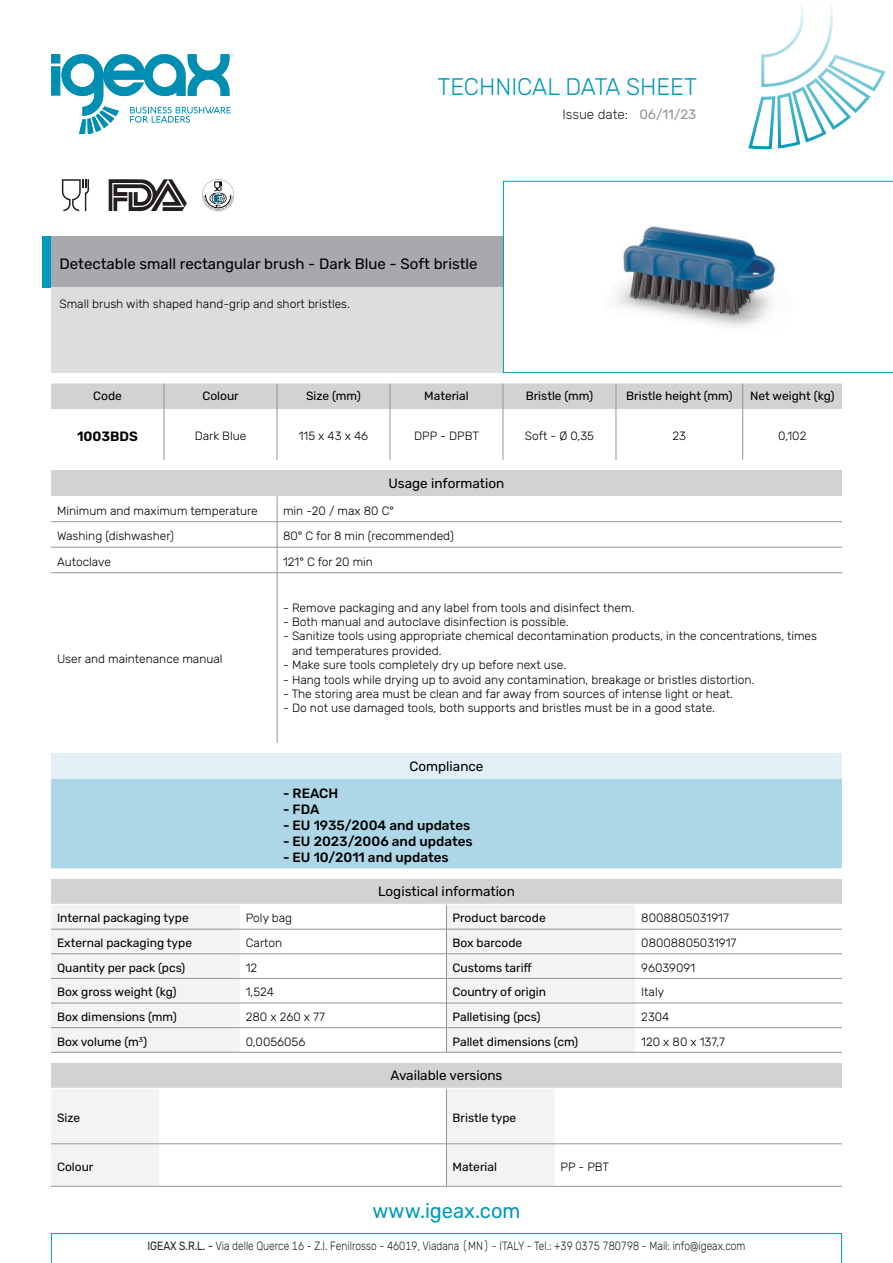
<style>
.page{position:relative;width:893px;height:1263px;background:#fff}
.page>*{position:absolute;margin:0;border:0;box-sizing:border-box;transform-origin:0 0}
.t1{font:300 24px "Rubik";color:#0099b9}
.t2{font:20.85px "Rubik";color:#0099b9;scale:.96 1}
.t3{font:15px "Rubik";color:#000}
.t4{font:500 13.5px "Rubik";color:#000}
.t5{font:13.5px "Rubik";color:#000}
.t6{font:300 13.5px "Rubik";color:#231f20}
.t7{font:13.5px "Rubik";color:#939598}
.t8{font:600 13.5px "Rubik";color:#000}
.t9{font:300 12px/14.4px "Rubik";color:#000}
.t10{font:12px "Rubik";color:#000}
.t11{font:300 12px "Rubik";color:#231f20;scale:.85 1}
.s1{font-weight:400}
</style>
<div class="page">
<svg style="left:51px;top:1233px;width:791px;height:30px"></svg>
<svg style="left:51px;top:54px;width:183px;height:79px"></svg>
<svg style="left:748px;top:6px;width:138px;height:144px"></svg>
<div style="left:51px;top:237px;width:452px;height:51px;background:#a8a9ad"></div>
<div style="left:43px;top:237px;width:8px;height:51px;background:#0099b9"></div>
<div style="left:51px;top:288px;width:452px;height:85px;background:#dcdddf"></div>
<div style="left:51px;top:383px;width:791px;height:26px;background:#d1d2d4"></div>
<hr style="left:164px;top:409px;width:1px;height:51px;background:#939598">
<hr style="left:277px;top:409px;width:1px;height:51px;background:#939598">
<hr style="left:390px;top:409px;width:1px;height:51px;background:#939598">
<hr style="left:503px;top:409px;width:1px;height:51px;background:#939598">
<hr style="left:616px;top:409px;width:1px;height:51px;background:#939598">
<hr style="left:742px;top:409px;width:1px;height:51px;background:#939598">
<div style="left:51px;top:471px;width:791px;height:25px;background:#d1d2d4"></div>
<svg style="left:277px;top:496px;width:1px;height:76px"></svg>
<hr style="left:277px;top:573px;width:1px;height:170px;background:#939598">
<hr style="left:51px;top:521px;width:226px;height:1px;background:#939598">
<hr style="left:277px;top:521px;width:565px;height:1px;background:#939598">
<hr style="left:51px;top:547px;width:226px;height:1px;background:#939598">
<hr style="left:277px;top:547px;width:565px;height:1px;background:#939598">
<hr style="left:51px;top:572px;width:226px;height:1px;background:#939598">
<hr style="left:277px;top:572px;width:565px;height:1px;background:#939598">
<div style="left:51px;top:879px;width:791px;height:25px;background:#d1d2d4"></div>
<svg style="left:51px;top:906px;width:584px;height:146px;fill:#f2f3f4"></svg>
<svg style="left:446px;top:905px;width:1px;height:147px"></svg>
<hr style="left:446px;top:929px;width:189px;height:1px;background:#939598">
<hr style="left:635px;top:929px;width:207px;height:1px;background:#939598">
<hr style="left:51px;top:953px;width:189px;height:1px;background:#939598">
<hr style="left:240px;top:953px;width:206px;height:1px;background:#939598">
<hr style="left:446px;top:953px;width:189px;height:1px;background:#939598">
<hr style="left:635px;top:953px;width:207px;height:1px;background:#939598">
<hr style="left:51px;top:978px;width:189px;height:1px;background:#939598">
<hr style="left:240px;top:978px;width:206px;height:1px;background:#939598">
<hr style="left:446px;top:978px;width:189px;height:1px;background:#939598">
<hr style="left:635px;top:978px;width:207px;height:1px;background:#939598">
<hr style="left:51px;top:1003px;width:189px;height:1px;background:#939598">
<hr style="left:240px;top:1003px;width:206px;height:1px;background:#939598">
<hr style="left:446px;top:1003px;width:189px;height:1px;background:#939598">
<hr style="left:635px;top:1003px;width:207px;height:1px;background:#939598">
<hr style="left:51px;top:1027px;width:189px;height:1px;background:#939598">
<hr style="left:240px;top:1027px;width:206px;height:1px;background:#939598">
<hr style="left:446px;top:1027px;width:189px;height:1px;background:#939598">
<hr style="left:635px;top:1027px;width:207px;height:1px;background:#939598">
<hr style="left:446px;top:1052px;width:189px;height:1px;background:#939598">
<hr style="left:635px;top:1052px;width:207px;height:1px;background:#939598">
<hr style="left:240px;top:929px;width:206px;height:1px;background:#939598">
<hr style="left:51px;top:1052px;width:189px;height:1px;background:#939598">
<hr style="left:240px;top:1052px;width:206px;height:1px;background:#939598">
<hr style="left:51px;top:929px;width:189px;height:1px;background:#939598">
<div style="left:51px;top:753px;width:791px;height:26px;background:#e2f0f5"></div>
<div style="left:51px;top:779px;width:791px;height:89px;background:#add7e6"></div>
<svg style="left:109px;top:179px;width:78px;height:32px"></svg>
<svg style="left:202px;top:179px;width:32px;height:32px"></svg>
<svg style="left:62px;top:179px;width:27px;height:32px"></svg>
<svg style="left:503px;top:181px;width:390px;height:192px"></svg>
<div style="left:51px;top:1063px;width:791px;height:25px;background:#d1d2d4"></div>
<svg style="left:51px;top:1090px;width:503px;height:96px"></svg>
<hr style="left:554px;top:1143px;width:288px;height:1px;background:#939598">
<hr style="left:51px;top:1186px;width:108px;height:1px;background:#939598">
<hr style="left:159px;top:1186px;width:287px;height:1px;background:#939598">
<hr style="left:446px;top:1186px;width:108px;height:1px;background:#939598">
<hr style="left:554px;top:1186px;width:288px;height:1px;background:#939598">
<hr style="left:446px;top:1089px;width:1px;height:55px;background:#939598">
<hr style="left:446px;top:1144px;width:1px;height:42px;background:#939598">
<hr style="left:51px;top:1143px;width:108px;height:1px;background:#939598">
<hr style="left:159px;top:1143px;width:287px;height:1px;background:#939598">
<hr style="left:446px;top:1143px;width:108px;height:1px;background:#939598">
<p class="t1" style="left:437px;top:73px;width:261px">TECHNICAL DATA SHEET</p>
<p class="t6" style="left:562px;top:107px;width:67px">Issue date:</p>
<p class="t7" style="left:639px;top:107px;width:59px">06/11/23</p>
<p class="t3" style="left:60px;top:256px;width:420px">Detectable small rectangular brush - Dark Blue - Soft bristle</p>
<p class="t9" style="left:60px;top:296px;width:292px">Small brush with shaped hand-grip and short bristles.</p>
<p class="t10" style="left:93px;top:390px;width:30px">Code</p>
<p class="t10" style="left:202px;top:390px;width:38px">Colour</p>
<p class="t10" style="left:306px;top:390px;width:56px">Size (mm)</p>
<p class="t10" style="left:424px;top:390px;width:46px">Material</p>
<p class="t10" style="left:526px;top:390px;width:69px">Bristle (mm)</p>
<p class="t10" style="left:626px;top:390px;width:108px">Bristle height (mm)</p>
<p class="t10" style="left:750px;top:390px;width:86px">Net weight (kg)</p>
<p class="t8" style="left:77px;top:429px;width:62px">1003BDS</p>
<p class="t9" style="left:195px;top:429px;width:53px">Dark Blue</p>
<p class="t9" style="left:299px;top:429px;width:71px">115 x 43 x 46</p>
<p class="t9" style="left:414px;top:429px;width:66px">DPP - DPBT</p>
<p class="t9" style="left:525px;top:429px;width:71px">Soft - Ø 0,35</p>
<p class="t9" style="left:672px;top:429px;width:15px">23</p>
<p class="t9" style="left:778px;top:429px;width:30px">0,102</p>
<p class="t5" style="left:388px;top:476px;width:117px">Usage information</p>
<p class="t9" style="left:57px;top:503px;width:202px">Minimum and maximum temperature</p>
<p class="t9" style="left:283px;top:503px;width:113px">min -20 / max 80 C°</p>
<p class="t9" style="left:57px;top:529px;width:119px">Washing (dishwasher)</p>
<p class="t9" style="left:283px;top:529px;width:172px">80° C for 8 min (recommended)</p>
<p class="t9" style="left:57px;top:554px;width:55px">Autoclave</p>
<p class="t9" style="left:283px;top:554px;width:91px">121° C for 20 min</p>
<p class="t9" style="left:57px;top:652px;width:167px">User and maintenance manual</p>
<p class="t9" style="left:283px;top:600px;width:353px">- Remove packaging and any label from tools and disinfect them.</p>
<p class="t9" style="left:283px;top:615px;width:287px">- Both manual and autoclave disinfection is possible.</p>
<p class="t9" style="left:292px;top:629px;width:526px;text-indent:-9px">- Sanitize tools using appropriate chemical decontamination products, in the concentrations, times and temperatures provided.</p>
<p class="t9" style="left:283px;top:658px;width:285px">- Make sure tools completely dry up before next use.</p>
<p class="t9" style="left:283px;top:672px;width:473px">- Hang tools while drying up to avoid any contamination, breakage or bristles distortion.</p>
<p class="t9" style="left:283px;top:687px;width:451px">- The storing area must be clean and far away from sources of intense light or heat.</p>
<p class="t9" style="left:283px;top:701px;width:433px">- Do not use damaged tools, both supports and bristles must be in a good state.</p>
<p class="t5" style="left:409px;top:759px;width:76px">Compliance</p>
<p class="t4" style="left:283px;top:785px;width:57px">- REACH</p>
<p class="t4" style="left:283px;top:801px;width:38px">- FDA</p>
<p class="t4" style="left:283px;top:818px;width:189px">- EU 1935/2004 and updates</p>
<p class="t4" style="left:283px;top:834px;width:191px">- EU 2023/2006 and updates</p>
<p class="t4" style="left:283px;top:850px;width:167px">- EU 10/2011 and updates</p>
<p class="t5" style="left:378px;top:884px;width:138px">Logistical information</p>
<p class="t10" style="left:57px;top:911px;width:133px">Internal packaging type</p>
<p class="t9" style="left:246px;top:911px;width:48px">Poly bag</p>
<p class="t10" style="left:452px;top:911px;width:95px">Product barcode</p>
<p class="t9" style="left:641px;top:911px;width:89px">8008805031917</p>
<p class="t10" style="left:57px;top:936px;width:137px">External packaging type</p>
<p class="t9" style="left:246px;top:936px;width:38px">Carton</p>
<p class="t10" style="left:452px;top:936px;width:71px">Box barcode</p>
<p class="t9" style="left:641px;top:936px;width:97px">08008805031917</p>
<p class="t10" style="left:57px;top:961px;width:130px">Quantity per pack (pcs)</p>
<p class="t9" style="left:246px;top:961px;width:13px">12</p>
<p class="t10" style="left:452px;top:961px;width:81px">Customs tariff</p>
<p class="t9" style="left:641px;top:961px;width:55px">96039091</p>
<p class="t10" style="left:57px;top:985px;width:121px">Box gross weight (kg)</p>
<p class="t9" style="left:246px;top:985px;width:30px">1,524</p>
<p class="t10" style="left:452px;top:985px;width:95px">Country of origin</p>
<p class="t9" style="left:641px;top:985px;width:24px">Italy</p>
<p class="t10" style="left:57px;top:1010px;width:121px">Box dimensions (mm)</p>
<p class="t9" style="left:246px;top:1010px;width:81px">280 x 260 x 77</p>
<p class="t10" style="left:452px;top:1010px;width:90px">Palletising (pcs)</p>
<p class="t9" style="left:641px;top:1010px;width:30px">2304</p>
<p class="t10" style="left:57px;top:1035px;width:92px">Box volume (m<sup>3</sup>)</p>
<p class="t9" style="left:246px;top:1034px;width:61px">0,0056056</p>
<p class="t10" style="left:452px;top:1035px;width:127px">Pallet dimensions (cm)</p>
<p class="t9" style="left:641px;top:1034px;width:85px">120 x 80 x 137,7</p>
<p class="t5" style="left:390px;top:1068px;width:114px">Available versions</p>
<p class="t10" style="left:57px;top:1111px;width:25px">Size</p>
<p class="t10" style="left:452px;top:1111px;width:65px">Bristle type</p>
<p class="t10" style="left:57px;top:1160px;width:38px">Colour</p>
<p class="t10" style="left:452px;top:1160px;width:46px">Material</p>
<p class="t9" style="left:560px;top:1159px;width:50px">PP - PBT</p>
<h2 class="t2" style="left:373px;top:1199px;width:156px">www.igeax.com</h2>
<p class="t11" style="left:147px;top:1239px;width:705px"><span class="s1">IGEAX S.R.L. -</span> Via delle Querce 16 - Z.I. Fenilrosso - 46019, Viadana (MN) - ITALY - Tel.: +39 0375 780798 - Mail: info@igeax.com</p>
</div>
